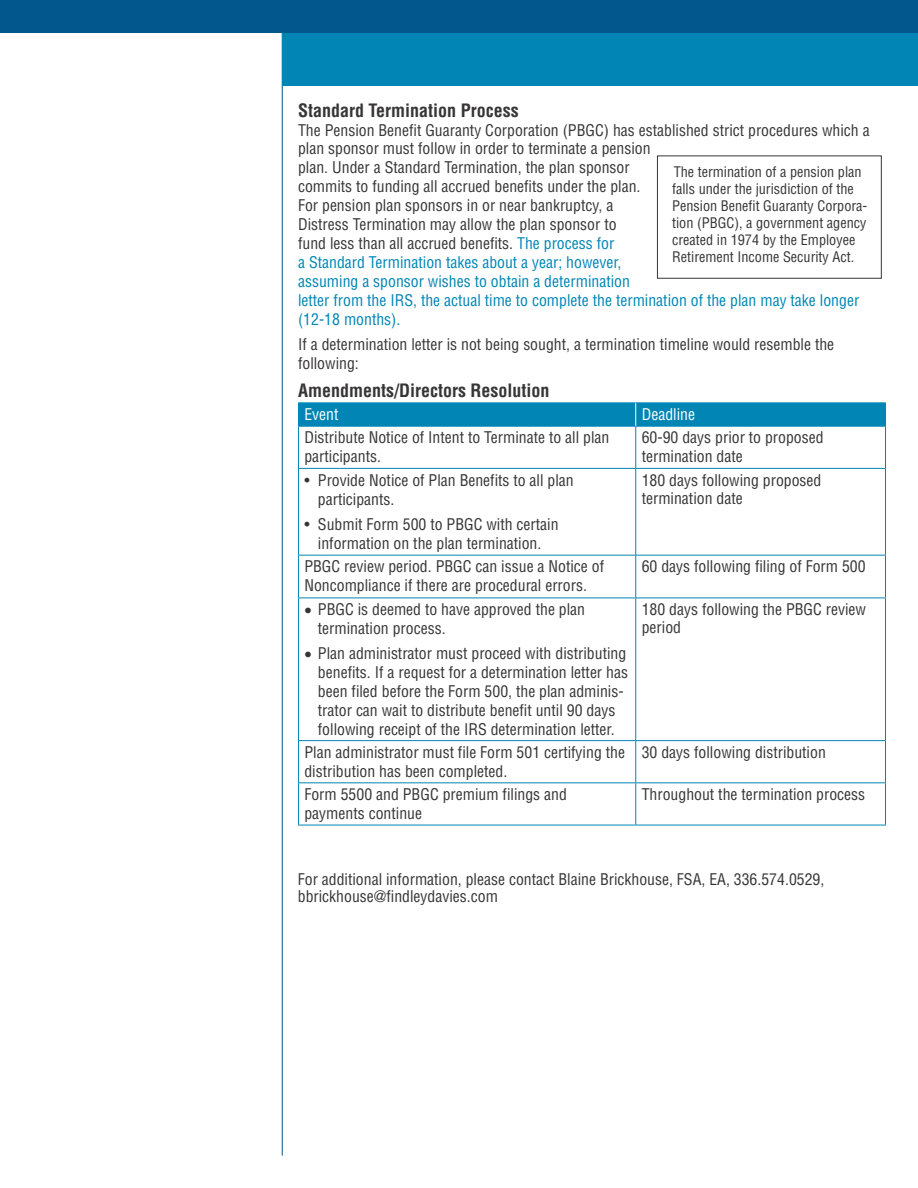
<style>
.page{position:relative;width:918px;height:1188px;background:#fff}
.page>*{position:absolute;margin:0;border:0;box-sizing:border-box;transform-origin:0 0}
.t1{font:700 condensed 18px "Helvetica LT Std";color:#373535}
.t2{font:condensed 15.75px/18.9px "Helvetica LT Std";color:#373535}
.t3{font:condensed 15.75px "Helvetica LT Std";color:#fff}
.t4{font:condensed 14.25px/17.1px "Helvetica LT Std";color:#373535}
.s1{color:#0085b5}
</style>
<div class="page">
<hr style="left:298px;top:426px;width:338px;height:1px;background:#0085b5">
<hr style="left:298px;top:427px;width:1px;height:41px;background:#0085b5">
<hr style="left:636px;top:426px;width:250px;height:1px;background:#0085b5">
<hr style="left:635px;top:427px;width:1px;height:41px;background:#0085b5">
<hr style="left:885px;top:427px;width:1px;height:41px;background:#0085b5">
<hr style="left:298px;top:468px;width:338px;height:1px;background:#0085b5">
<hr style="left:298px;top:469px;width:1px;height:86px;background:#0085b5">
<hr style="left:636px;top:468px;width:250px;height:1px;background:#0085b5">
<hr style="left:635px;top:469px;width:1px;height:86px;background:#0085b5">
<hr style="left:885px;top:469px;width:1px;height:86px;background:#0085b5">
<hr style="left:298px;top:555px;width:338px;height:1px;background:#0085b5">
<hr style="left:298px;top:556px;width:1px;height:42px;background:#0085b5">
<hr style="left:636px;top:555px;width:250px;height:1px;background:#0085b5">
<hr style="left:635px;top:556px;width:1px;height:42px;background:#0085b5">
<hr style="left:885px;top:556px;width:1px;height:42px;background:#0085b5">
<hr style="left:298px;top:598px;width:338px;height:1px;background:#0085b5">
<hr style="left:298px;top:598px;width:1px;height:142px;background:#0085b5">
<hr style="left:636px;top:598px;width:250px;height:1px;background:#0085b5">
<hr style="left:635px;top:598px;width:1px;height:142px;background:#0085b5">
<hr style="left:885px;top:598px;width:1px;height:142px;background:#0085b5">
<hr style="left:298px;top:740px;width:338px;height:1px;background:#0085b5">
<hr style="left:298px;top:741px;width:1px;height:41px;background:#0085b5">
<hr style="left:636px;top:740px;width:250px;height:1px;background:#0085b5">
<hr style="left:635px;top:741px;width:1px;height:41px;background:#0085b5">
<hr style="left:885px;top:741px;width:1px;height:41px;background:#0085b5">
<hr style="left:298px;top:782px;width:338px;height:1px;background:#0085b5">
<hr style="left:298px;top:783px;width:1px;height:42px;background:#0085b5">
<hr style="left:636px;top:782px;width:250px;height:1px;background:#0085b5">
<hr style="left:635px;top:783px;width:1px;height:42px;background:#0085b5">
<hr style="left:885px;top:783px;width:1px;height:42px;background:#0085b5">
<hr style="left:298px;top:825px;width:338px;height:1px;background:#0085b5">
<hr style="left:636px;top:825px;width:250px;height:1px;background:#0085b5">
<div style="left:298px;top:403px;width:588px;height:23px;background:#0085b5"></div>
<div style="left:657px;top:156px;width:225px;height:123px;border:1px solid #373535"></div>
<hr style="left:282px;top:0;width:1px;height:1156px;background:#02578c">
<div style="left:282px;top:32px;width:636px;height:54px;background:#0085b5"></div>
<div style="left:0;top:0;width:918px;height:32px;background:#02578c"></div>
<p class="t1" style="left:298px;top:99px;width:222px">Standard Termination Process</p>
<p class="t2" style="left:298px;top:120px;width:573px">The Pension Benefit Guaranty Corporation (PBGC) has established strict procedures which a plan sponsor must follow in order to terminate a pension<br>plan. Under a Standard Termination, the plan sponsor<br>commits to funding all accrued benefits under the plan.<br>For pension plan sponsors in or near bankruptcy, a<br>Distress Termination may allow the plan sponsor to<br>fund less than all accrued benefits. <span class="s1">The process for<br>a Standard Termination takes about a year; however,<br>assuming a sponsor wishes to obtain a determination<br>letter from the IRS, the actual time to complete the termination of the plan may take longer (12-18 months).</span></p>
<p class="t2" style="left:298px;top:335px;width:538px">If a determination letter is not being sought, a termination timeline would resemble the following:</p>
<p class="t1" style="left:298px;top:379px;width:253px">Amendments/Directors Resolution</p>
<p class="t3" style="left:304px;top:405px;width:36px">Event</p>
<p class="t3" style="left:642px;top:405px;width:55px">Deadline</p>
<p class="t2" style="left:304px;top:428px;width:307px">Distribute Notice of Intent to Terminate to all plan participants.</p>
<p class="t2" style="left:642px;top:428px;width:183px">60-90 days prior to proposed termination date</p>
<p class="t2" style="left:318px;top:470px;width:257px;text-indent:-13px">• Provide Notice of Plan Benefits to all plan participants.</p>
<p class="t2" style="left:304px;top:515px;width:256px;text-align:center">• Submit Form 500 to PBGC with certain information on the plan termination.</p>
<p class="t4" style="left:672px;top:163px;width:197px">The termination of a pension plan falls under the jurisdiction of the Pension Benefit Guaranty Corpora&shy;tion (PBGC), a government agency created in 1974 by the Employee Retirement Income Security Act.</p>
<p class="t2" style="left:642px;top:471px;width:181px;line-height:18.1px">180 days following proposed termination date</p>
<p class="t2" style="left:304px;top:557px;width:301px">PBGC review period. PBGC can issue a Notice of<br>Noncompliance if there are procedural errors.</p>
<p class="t2" style="left:642px;top:557px;width:225px">60 days following filing of Form 500</p>
<p class="t2" style="left:318px;top:600px;width:269px;text-indent:-13px">• PBGC is deemed to have approved the plan termination process.</p>
<p class="t2" style="left:318px;top:644px;width:312px;text-indent:-13px">• Plan administrator must proceed with distributing benefits. If a request for a determination letter has been filed before the Form 500, the plan adminis&shy;trator can wait to distribute benefit until 90 days following receipt of the IRS determination letter.</p>
<p class="t2" style="left:642px;top:600px;width:226px;line-height:18.1px">180 days following the PBGC review period</p>
<p class="t2" style="left:304px;top:743px;width:322px">Plan administrator must file Form 501 certifying the distribution has been completed.</p>
<p class="t2" style="left:642px;top:743px;width:186px">30 days following distribution</p>
<p class="t2" style="left:304px;top:785px;width:264px">Form 5500 and PBGC premium filings and payments continue</p>
<p class="t2" style="left:642px;top:785px;width:225px">Throughout the termination process</p>
<p class="t2" style="left:298px;top:871px;width:528px;line-height:16.8px">For additional information, please contact Blaine Brickhouse, FSA, EA, 336.574.0529, bbrickhouse@findleydavies.com</p>
</div>
